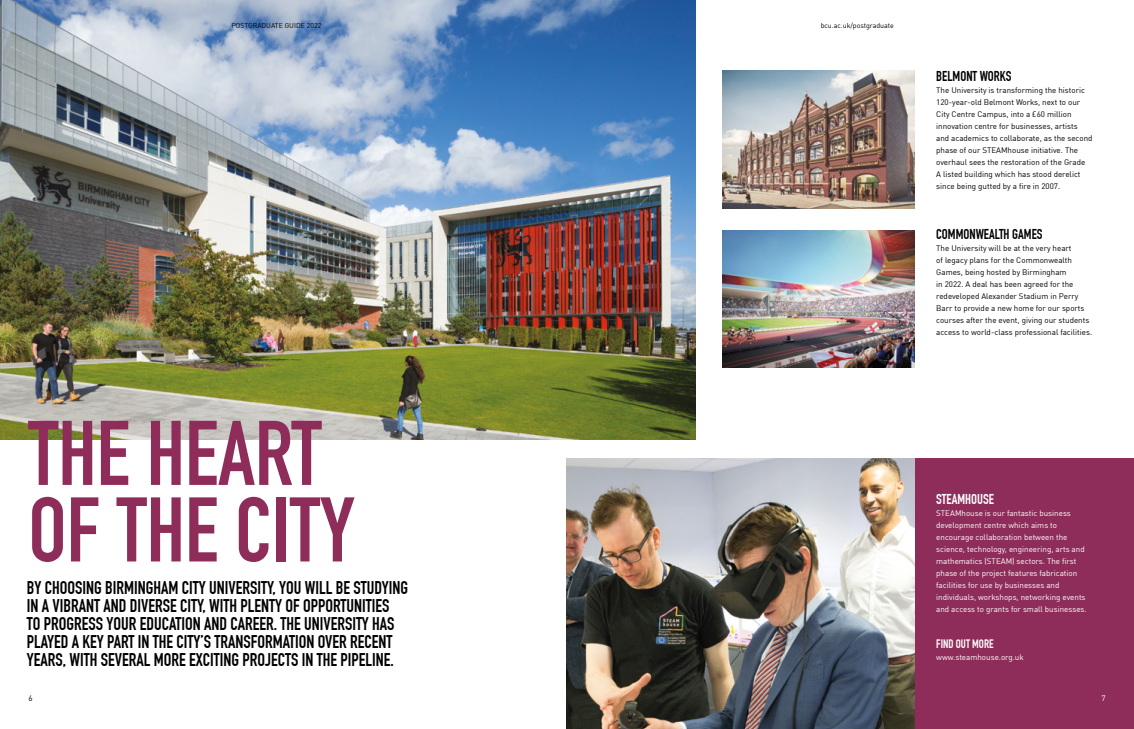
<style>
.page{position:relative;width:1134px;height:729px;background:#fff}
.page>*{position:absolute;margin:0;border:0;box-sizing:border-box;transform-origin:0 0}
.t1{font:700 90px/76.5px "DIN Condensed";color:#8f2d5a}
.t2{font:700 18px "DIN Condensed";color:#000}
.t3{font:700 14px "DIN Condensed";color:#000}
.t4{font:700 14px "DIN Condensed";color:#fff}
.t5{font:700 12px "DIN Condensed";color:#fff}
.t6{font:8px/12px "DIN Offc";color:#000}
.t7{font:8px/12px "DIN Offc";color:#fff}
.t8{font:7px "DIN Offc";color:#000}
</style>
<div class="page">
<div style="left:567px;top:458px;width:567px;height:271px;background:#8f2d5a"></div>
<img style="left:567px;top:458px;width:347px;height:271px">
<img style="left:0;top:0;width:695px;height:439px">
<img style="left:722px;top:71px;width:192px;height:137px">
<img style="left:722px;top:230px;width:192px;height:137px">
<p class="t8" style="left:231px;top:21px;width:91px">POSTGRADUATE GUIDE 2022</p>
<p class="t1" style="left:28px;top:415px;width:328px">THE HEART<br>OF THE CITY</p>
<p class="t2" style="left:27px;top:577px;width:383px">BY CHOOSING BIRMINGHAM CITY UNIVERSITY, YOU WILL BE STUDYING</p>
<p class="t2" style="left:27px;top:595px;width:364px">IN A VIBRANT AND DIVERSE CITY, WITH PLENTY OF OPPORTUNITIES</p>
<p class="t2" style="left:27px;top:613px;width:369px">TO PROGRESS YOUR EDUCATION AND CAREER. THE UNIVERSITY HAS</p>
<p class="t2" style="left:27px;top:631px;width:367px">PLAYED A KEY PART IN THE CITY’S TRANSFORMATION OVER RECENT</p>
<p class="t2" style="left:27px;top:649px;width:368px">YEARS, WITH SEVERAL MORE EXCITING PROJECTS IN THE PIPELINE.</p>
<p class="t6" style="left:28px;top:691px;width:6px">6</p>
<p class="t8" style="left:821px;top:21px;width:75px">bcu.ac.uk/postgraduate</p>
<p class="t3" style="left:936px;top:68px;width:77px">BELMONT WORKS</p>
<p class="t6" style="left:936px;top:84px;width:158px">The University is transforming the historic 120-year-old Belmont Works, next to our City Centre Campus, into a £60 million innovation centre for businesses, artists and academics to collaborate, as the second phase of our STEAMhouse initiative. The overhaul sees the restoration of the Grade<br>A listed building which has stood derelict since being gutted by a fire in 2007.</p>
<p class="t3" style="left:936px;top:226px;width:108px">COMMONWEALTH GAMES</p>
<p class="t6" style="left:936px;top:242px;width:158px">The University will be at the very heart<br>of legacy plans for the Commonwealth Games, being hosted by Birmingham<br>in 2022. A deal has been agreed for the redeveloped Alexander Stadium in Perry Barr to provide a new home for our sports courses after the event, giving our students access to world-class professional facilities.</p>
<p class="t4" style="left:936px;top:490px;width:59px">STEAMHOUSE</p>
<p class="t7" style="left:936px;top:506px;width:152px">STEAMhouse is our fantastic business development centre which aims to encourage collaboration between the science, technology, engineering, arts and mathematics (STEAM) sectors. The first phase of the project features fabrication facilities for use by businesses and individuals, workshops, networking events and access to grants for small businesses.</p>
<p class="t5" style="left:936px;top:636px;width:59px">FIND OUT MORE</p>
<p class="t7" style="left:936px;top:651px;width:89px">www.steamhouse.org.uk</p>
<p class="t7" style="left:1101px;top:691px;width:6px">7</p>
</div>
